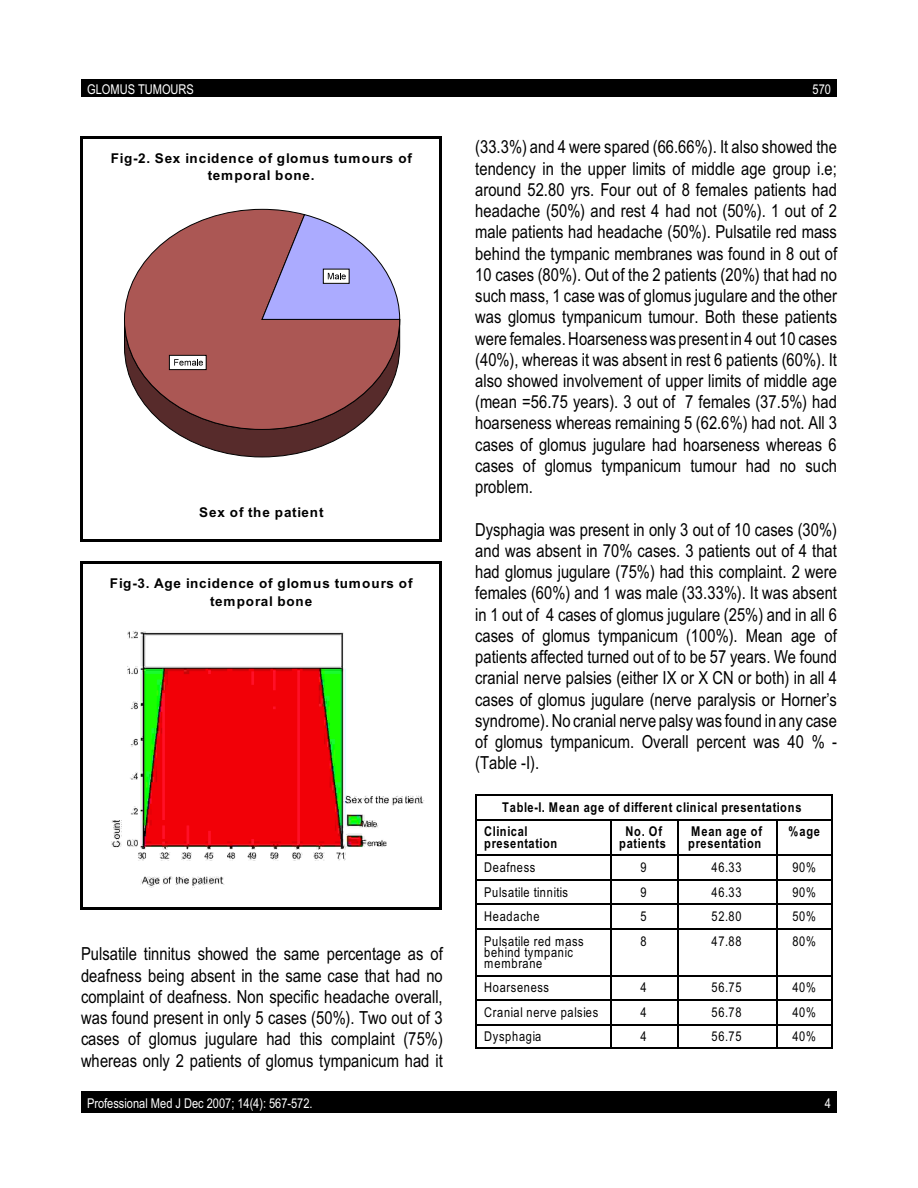
<style>
.page{position:relative;width:918px;height:1188px;background:#fff}
.page>*{position:absolute;margin:0;border:0;box-sizing:border-box;transform-origin:0 0}
.t1{font:18px/21.3px "Arial Narrow";color:#000;text-align:justify}
.t2{font:13.5px/11.1px "Arial Narrow";letter-spacing:.055em;color:#000}
.t3{font:700 13.5px/11.1px "Arial Narrow";letter-spacing:.055em;color:#000}
.t4{font:700 13.5px/17.9px "Arial";letter-spacing:.075em;color:#000;text-align:center}
.t5{font:13.5px "Arial Narrow";color:#fff}
.t6{font:13.5px "Arial Narrow";letter-spacing:.025em;color:#000}
.t7{font:700 13.5px "Arial";letter-spacing:.055em;color:#000}
</style>
<div class="page">
<div style="left:81px;top:79px;width:756px;height:18px;background:#000"></div>
<div style="left:81px;top:1092px;width:756px;height:21px;background:#000"></div>
<svg style="left:475px;top:796px;width:1px;height:23px"></svg>
<hr style="left:831px;top:795px;width:2px;height:24px;background:#000">
<hr style="left:475px;top:795px;width:358px;height:1px;background:#000">
<hr style="left:475px;top:819px;width:1px;height:36px;background:#000">
<hr style="left:475px;top:819px;width:135px;height:1px;background:#000">
<hr style="left:610px;top:819px;width:1px;height:36px;background:#000">
<hr style="left:610px;top:819px;width:68px;height:1px;background:#000">
<hr style="left:678px;top:819px;width:1px;height:36px;background:#000">
<hr style="left:678px;top:819px;width:98px;height:1px;background:#000">
<hr style="left:776px;top:819px;width:2px;height:36px;background:#000">
<hr style="left:831px;top:819px;width:2px;height:36px;background:#000">
<hr style="left:776px;top:819px;width:57px;height:1px;background:#000">
<hr style="left:475px;top:855px;width:135px;height:1px;background:#000">
<hr style="left:610px;top:855px;width:68px;height:1px;background:#000">
<hr style="left:678px;top:855px;width:98px;height:1px;background:#000">
<hr style="left:776px;top:855px;width:2px;height:24px;background:#000">
<hr style="left:831px;top:855px;width:2px;height:24px;background:#000">
<hr style="left:776px;top:855px;width:57px;height:1px;background:#000">
<hr style="left:475px;top:879px;width:135px;height:2px;background:#000">
<hr style="left:610px;top:879px;width:68px;height:2px;background:#000">
<hr style="left:678px;top:879px;width:98px;height:2px;background:#000">
<hr style="left:776px;top:879px;width:2px;height:25px;background:#000">
<hr style="left:831px;top:879px;width:2px;height:25px;background:#000">
<hr style="left:776px;top:879px;width:57px;height:2px;background:#000">
<svg style="left:475px;top:856px;width:1px;height:72px"></svg>
<hr style="left:475px;top:904px;width:135px;height:1px;background:#000">
<svg style="left:610px;top:856px;width:1px;height:72px"></svg>
<hr style="left:610px;top:904px;width:68px;height:1px;background:#000">
<svg style="left:678px;top:856px;width:1px;height:72px"></svg>
<hr style="left:678px;top:904px;width:98px;height:1px;background:#000">
<hr style="left:776px;top:904px;width:2px;height:24px;background:#000">
<hr style="left:831px;top:904px;width:2px;height:24px;background:#000">
<hr style="left:776px;top:904px;width:57px;height:1px;background:#000">
<hr style="left:475px;top:928px;width:1px;height:47px;background:#000">
<hr style="left:475px;top:928px;width:135px;height:2px;background:#000">
<hr style="left:610px;top:928px;width:1px;height:47px;background:#000">
<hr style="left:610px;top:928px;width:68px;height:2px;background:#000">
<hr style="left:678px;top:928px;width:1px;height:47px;background:#000">
<hr style="left:678px;top:928px;width:98px;height:2px;background:#000">
<hr style="left:776px;top:928px;width:2px;height:47px;background:#000">
<hr style="left:831px;top:928px;width:2px;height:47px;background:#000">
<hr style="left:776px;top:928px;width:57px;height:2px;background:#000">
<hr style="left:475px;top:975px;width:135px;height:1px;background:#000">
<hr style="left:610px;top:975px;width:68px;height:1px;background:#000">
<hr style="left:678px;top:975px;width:98px;height:1px;background:#000">
<hr style="left:776px;top:975px;width:2px;height:24px;background:#000">
<hr style="left:831px;top:975px;width:2px;height:24px;background:#000">
<hr style="left:776px;top:975px;width:57px;height:1px;background:#000">
<hr style="left:475px;top:1000px;width:135px;height:1px;background:#000">
<hr style="left:610px;top:1000px;width:68px;height:1px;background:#000">
<hr style="left:678px;top:1000px;width:98px;height:1px;background:#000">
<hr style="left:776px;top:1000px;width:2px;height:24px;background:#000">
<hr style="left:831px;top:1000px;width:2px;height:24px;background:#000">
<hr style="left:776px;top:1000px;width:57px;height:1px;background:#000">
<svg style="left:475px;top:976px;width:1px;height:71px"></svg>
<hr style="left:475px;top:1024px;width:135px;height:1px;background:#000">
<hr style="left:475px;top:1047px;width:135px;height:1px;background:#000">
<svg style="left:610px;top:976px;width:1px;height:71px"></svg>
<hr style="left:610px;top:1024px;width:68px;height:1px;background:#000">
<hr style="left:610px;top:1047px;width:68px;height:1px;background:#000">
<svg style="left:678px;top:976px;width:1px;height:71px"></svg>
<hr style="left:678px;top:1024px;width:98px;height:1px;background:#000">
<hr style="left:678px;top:1047px;width:98px;height:1px;background:#000">
<hr style="left:776px;top:1024px;width:2px;height:24px;background:#000">
<hr style="left:831px;top:1024px;width:2px;height:24px;background:#000">
<hr style="left:776px;top:1024px;width:57px;height:1px;background:#000">
<hr style="left:776px;top:1047px;width:57px;height:1px;background:#000">
<img style="left:111px;top:631px;width:314px;height:257px">
<hr style="left:81px;top:561px;width:2px;height:348px;background:#000">
<hr style="left:440px;top:561px;width:2px;height:348px;background:#000">
<hr style="left:81px;top:561px;width:361px;height:3px;background:#000">
<hr style="left:81px;top:907px;width:361px;height:2px;background:#000">
<svg style="left:221px;top:209px;width:83px;height:5px"></svg>
<svg style="left:124px;top:214px;width:276px;height:244px"></svg>
<hr style="left:81px;top:136px;width:2px;height:406px;background:#000">
<hr style="left:440px;top:136px;width:2px;height:406px;background:#000">
<hr style="left:81px;top:136px;width:361px;height:3px;background:#000">
<hr style="left:81px;top:539px;width:361px;height:3px;background:#000">
<p class="t5" style="left:87px;top:84px;width:108px">GLOMUS TUMOURS</p>
<p class="t5" style="left:813px;top:84px;width:20px">570</p>
<p class="t4" style="left:111px;top:150px;width:303px">Fig-2. Sex incidence of glomus tumours of temporal bone.</p>
<p class="t7" style="left:199px;top:507px;width:126px">Sex of the patient</p>
<p class="t4" style="left:110px;top:575px;width:304px">Fig-3. Age incidence of glomus tumours of temporal bone</p>
<p class="t1" style="left:81px;top:945px;width:363px">Pulsatile tinnitus showed the same percentage as of deafness being absent in the same case that had no complaint of deafness. Non specific headache overall, was found present in only 5 cases (50%). Two out of 3 cases of glomus jugulare had this complaint (75%) whereas only 2 patients of glomus tympanicum had it</p>
<p class="t1" style="left:475px;top:138px;width:363px">(33.3%) and 4 were spared (66.66%). It also showed the tendency in the upper limits of middle age group i.e; around 52.80 yrs. Four out of 8 females patients had headache (50%) and rest 4 had not (50%). 1 out of 2 male patients had headache (50%). Pulsatile red mass behind the tympanic membranes was found in 8 out of 10 cases (80%). Out of the 2 patients (20%) that had no such mass, 1 case was of glomus jugulare and the other was glomus tympanicum tumour. Both these patients were females. Hoarsenesswas present in 4 out 10 cases (40%), whereas it was absent in rest 6 patients (60%). It also showed involvement of upper limits of middle age (mean =56.75 years). 3 out of 7 females (37.5%) had hoarseness whereas remaining 5 (62.6%) had not. All 3 cases of glomus jugulare had hoarseness whereas 6 cases of glomus tympanicum tumour had no such problem.</p>
<p class="t1" style="left:475px;top:520px;width:363px">Dysphagia was present in only 3 out of 10 cases (30%) and was absent in 70% cases. 3 patients out of 4 that had glomus jugulare (75%) had this complaint. 2 were females (60%) and 1 was male (33.33%). It was absent in 1 out of 4 cases of glomus jugulare (25%) and in all 6 cases of glomus tympanicum (100%). Mean age of patients affected turned out of to be 57 years. We found cranial nerve palsies (either IX or X CN or both) in all 4 cases of glomus jugulare (nerve paralysis or Horner’s syndrome). No cranial nerve palsy was found in any case of glomus tympanicum. Overall percent was 40 % - (Table -I).</p>
<p class="t3" style="left:484px;top:796px;width:319px;line-height:24.5px;text-indent:18px">Table-I. Mean age of different clinical presentations<br>Clinical</p>
<p class="t3" style="left:484px;top:839px;width:75px">presentation</p>
<p class="t3" style="left:619px;top:827px;width:48px;text-align:center">No. Of patients</p>
<p class="t3" style="left:688px;top:827px;width:75px">Mean age of presentation</p>
<p class="t3" style="left:788px;top:827px;width:33px">%age</p>
<p class="t2" style="left:484px;top:863px;width:53px">Deafness</p>
<p class="t2" style="left:640px;top:863px;width:8px">9</p>
<p class="t2" style="left:712px;top:863px;width:32px">46.33</p>
<p class="t2" style="left:792px;top:863px;width:25px">90%</p>
<p class="t6" style="left:484px;top:887px;width:85px">Pulsatile tinnitis</p>
<p class="t2" style="left:640px;top:888px;width:8px">9</p>
<p class="t2" style="left:712px;top:888px;width:32px">46.33</p>
<p class="t2" style="left:792px;top:888px;width:25px">90%</p>
<p class="t2" style="left:484px;top:912px;width:57px">Headache</p>
<p class="t2" style="left:640px;top:912px;width:8px">5</p>
<p class="t2" style="left:712px;top:912px;width:32px">52.80</p>
<p class="t2" style="left:792px;top:912px;width:25px">50%</p>
<p class="t2" style="left:484px;top:936px;width:101px">Pulsatile red mass behind tympanic membrane</p>
<p class="t2" style="left:640px;top:936px;width:8px">8</p>
<p class="t2" style="left:712px;top:936px;width:32px">47.88</p>
<p class="t2" style="left:792px;top:936px;width:25px">80%</p>
<p class="t2" style="left:484px;top:983px;width:66px">Hoarseness</p>
<p class="t2" style="left:640px;top:983px;width:8px">4</p>
<p class="t2" style="left:712px;top:983px;width:32px">56.75</p>
<p class="t2" style="left:792px;top:983px;width:25px">40%</p>
<p class="t2" style="left:484px;top:1008px;width:116px">Cranial nerve palsies</p>
<p class="t2" style="left:640px;top:1008px;width:8px">4</p>
<p class="t2" style="left:712px;top:1008px;width:32px">56.78</p>
<p class="t2" style="left:792px;top:1008px;width:25px">40%</p>
<p class="t2" style="left:484px;top:1032px;width:59px">Dysphagia</p>
<p class="t2" style="left:640px;top:1032px;width:8px">4</p>
<p class="t2" style="left:712px;top:1032px;width:32px">56.75</p>
<p class="t2" style="left:792px;top:1032px;width:25px">40%</p>
<p class="t5" style="left:87px;top:1099px;width:227px">Professional Med J Dec 2007; 14(4): 567-572.</p>
<p class="t5" style="left:825px;top:1099px;width:8px">4</p>
</div>
